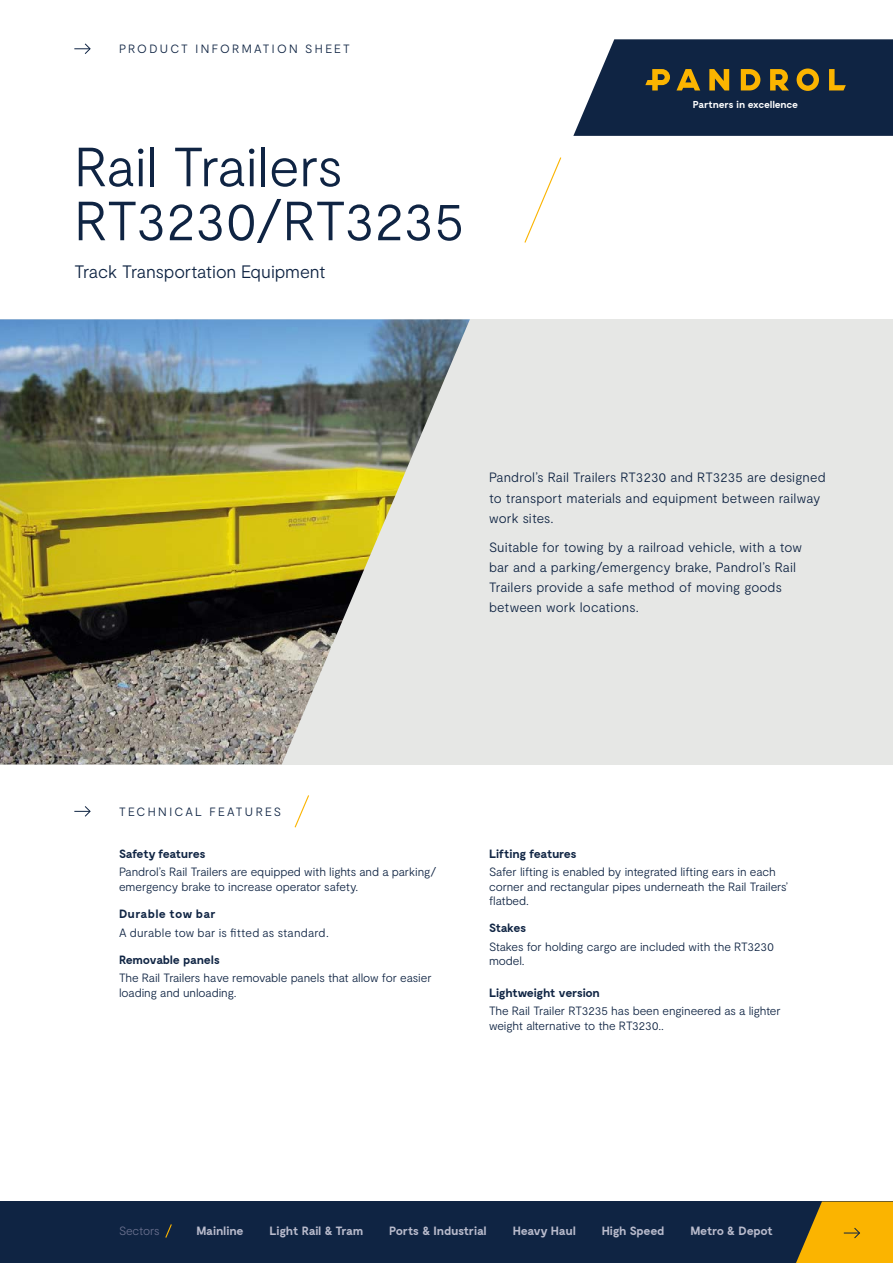
<style>
.page{position:relative;width:893px;height:1263px;background:#fff}
.page>*{position:absolute;margin:0;border:0;box-sizing:border-box;transform-origin:0 0}
.t1{font:300 55.05px/54px "Moderat";letter-spacing:-.01em;color:#0f2443}
.t2{font:300 18px "Moderat";letter-spacing:-.01em;color:#0f2443}
.t3{font:300 13.5px/20.2px "Moderat";letter-spacing:.01em;color:#0f2443}
.t4{font:300 12px/14.4px "Moderat";letter-spacing:-.01em;color:#0f2443}
.t5{font:700 12px "Moderat";letter-spacing:-.025em;color:#babccd}
.t6{font:700 12px "Moderat";letter-spacing:-.03em;color:#0f2443}
.t7{font:300 12px "Moderat";letter-spacing:.19em;color:#0f2443}
.t8{font:300 12px "Moderat";letter-spacing:.02em;color:#0f2443}
.t9{font:700 12px "Moderat";letter-spacing:-.055em;color:#0f2443}
.t10{font:700 12px "Moderat";letter-spacing:.02em;color:#0f2443}
.t11{font:300 12px "Moderat";letter-spacing:-.015em;color:#6a708e}
.t12{font:700 10.05px "Moderat";letter-spacing:-.025em;color:#fff}
</style>
<div class="page">
<svg style="left:573px;top:39px;width:320px;height:97px;background:#2e3c4b"></svg>
<div style="left:0;top:319px;width:893px;height:445px;background:#e6e7e5"></div>
<img style="left:0;top:319px;width:470px;height:445px">
<svg style="left:74px;top:806px;width:17px;height:11px"></svg>
<svg style="left:294px;top:795px;width:15px;height:33px"></svg>
<svg style="left:524px;top:157px;width:38px;height:86px"></svg>
<div style="left:0;top:1201px;width:893px;height:62px;background:#0f2443"></div>
<svg style="left:165px;top:1224px;width:7px;height:14px"></svg>
<svg style="left:74px;top:43px;width:17px;height:11px"></svg>
<svg style="left:796px;top:1201px;width:97px;height:62px;background:#d89e09"></svg>
<p class="t7" style="left:119px;top:42px;width:232px">PRODUCT INFORMATION SHEET</p>
<h1 class="t1" style="left:74px;top:140px;width:392px">Rail Trailers<br>RT3230/RT3235</h1>
<h2 class="t2" style="left:74px;top:261px;width:253px">Track Transportation Equipment</h2>
<p class="t12" style="left:693px;top:98px;width:107px">Partners in excellence</p>
<p class="t3" style="left:489px;top:467px;width:338px">Pandrol’s Rail Trailers RT3230 and RT3235 are designed to transport materials and equipment between railway work sites.</p>
<p class="t3" style="left:489px;top:537px;width:315px">Suitable for towing by a railroad vehicle, with a tow bar and a parking/emergency brake, Pandrol’s Rail Trailers provide a safe method of moving goods between work locations.</p>
<p class="t7" style="left:119px;top:805px;width:163px">TECHNICAL FEATURES</p>
<p class="t9" style="left:119px;top:847px;width:88px">Safety features</p>
<p class="t4" style="left:119px;top:865px;width:319px">Pandrol’s Rail Trailers are equipped with lights and a parking/ emergency brake to increase operator safety.</p>
<p class="t10" style="left:119px;top:907px;width:98px">Durable tow bar</p>
<p class="t8" style="left:119px;top:925px;width:211px">A durable tow bar is fitted as standard.</p>
<p class="t6" style="left:119px;top:953px;width:102px">Removable panels</p>
<p class="t4" style="left:119px;top:971px;width:314px">The Rail Trailers have removable panels that allow for easier loading and unloading.</p>
<p class="t6" style="left:489px;top:847px;width:89px">Lifting features</p>
<p class="t4" style="left:489px;top:865px;width:301px">Safer lifting is enabled by integrated lifting ears in each corner and rectangular pipes underneath the Rail Trailers’ flatbed.</p>
<p class="t6" style="left:489px;top:921px;width:39px">Stakes</p>
<p class="t4" style="left:489px;top:940px;width:287px">Stakes for holding cargo are included with the RT3230 model.</p>
<p class="t6" style="left:489px;top:986px;width:112px">Lightweight version</p>
<p class="t4" style="left:489px;top:1004px;width:293px">The Rail Trailer RT3235 has been engineered as a lighter weight alternative to the RT3230..</p>
<p class="t11" style="left:119px;top:1224px;width:42px">Sectors</p>
<p class="t5" style="left:196px;top:1224px;width:49px">Mainline</p>
<p class="t5" style="left:270px;top:1224px;width:95px">Light Rail &amp; Tram</p>
<p class="t5" style="left:389px;top:1224px;width:99px">Ports &amp; Industrial</p>
<p class="t5" style="left:513px;top:1224px;width:65px">Heavy Haul</p>
<p class="t5" style="left:602px;top:1224px;width:64px">High Speed</p>
<p class="t5" style="left:690px;top:1224px;width:84px">Metro &amp; Depot</p>
</div>
